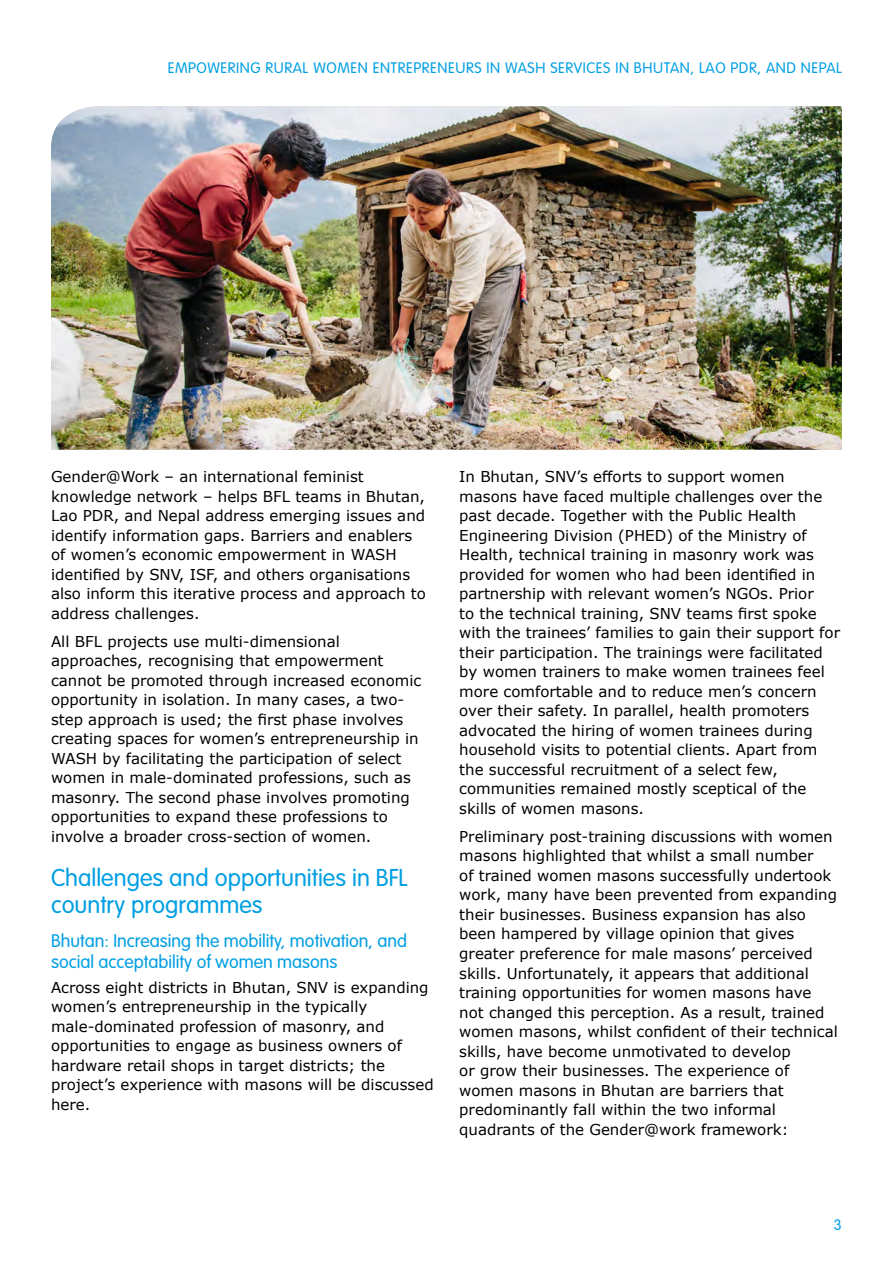
<style>
.page{position:relative;width:893px;height:1263px;background:#fff}
.page>*{position:absolute;margin:0;border:0;box-sizing:border-box;transform-origin:0 0}
.t1{font:300 24px/27px "VAG Rounded Std";color:#009fe3}
.t2{font:300 18px/21px "VAG Rounded Std";color:#009fe3}
.t3{font:15px/19.5px "Verdana";color:#000}
.t4{font:300 15px "VAG Rounded Std";letter-spacing:.04em;color:#009fe3}
</style>
<div class="page">
<img style="left:51px;top:106px;width:791px;height:344px">
<p class="t4" style="left:168px;top:59px;width:676px">EMPOWERING RURAL WOMEN ENTREPRENEURS IN WASH SERVICES IN BHUTAN, LAO PDR, AND NEPAL</p>
<p class="t3" style="left:51px;top:467px;width:376px">Gender@Work – an international feminist knowledge network – helps BFL teams in Bhutan, Lao PDR, and Nepal address emerging issues and identify information gaps. Barriers and enablers of women’s economic empowerment in WASH identified by SNV, ISF, and others organisations also inform this iterative process and approach to address challenges.</p>
<p class="t3" style="left:51px;top:632px;width:372px">All BFL projects use multi-dimensional approaches, recognising that empowerment cannot be promoted through increased economic opportunity in isolation. In many cases, a two&shy;step approach is used; the first phase involves creating spaces for women’s entrepreneurship in WASH by facilitating the participation of select women in male-dominated professions, such as masonry. The second phase involves promoting opportunities to expand these professions to involve a broader cross-section of women.</p>
<h1 class="t1" style="left:51px;top:865px;width:358px">Challenges and opportunities in BFL country programmes</h1>
<p class="t2" style="left:51px;top:930px;width:358px">Bhutan: Increasing the mobility, motivation, and social acceptability of women masons</p>
<p class="t3" style="left:51px;top:977px;width:384px">Across eight districts in Bhutan, SNV is expanding women’s entrepreneurship in the typically male-dominated profession of masonry, and opportunities to engage as business owners of hardware retail shops in target districts; the project’s experience with masons will be discussed here.</p>
<p class="t3" style="left:459px;top:467px;width:382px">In Bhutan, SNV’s efforts to support women masons have faced multiple challenges over the past decade. Together with the Public Health Engineering Division (PHED) of the Ministry of Health, technical training in masonry work was provided for women who had been identified in partnership with relevant women’s NGOs. Prior<br>to the technical training, SNV teams first spoke with the trainees’ families to gain their support for their participation. The trainings were facilitated by women trainers to make women trainees feel more comfortable and to reduce men’s concern over their safety. In parallel, health promoters advocated the hiring of women trainees during household visits to potential clients. Apart from the successful recruitment of a select few, communities remained mostly sceptical of the skills of women masons.</p>
<p class="t3" style="left:459px;top:827px;width:380px">Preliminary post-training discussions with women masons highlighted that whilst a small number<br>of trained women masons successfully undertook work, many have been prevented from expanding their businesses. Business expansion has also been hampered by village opinion that gives greater preference for male masons’ perceived skills. Unfortunately, it appears that additional training opportunities for women masons have not changed this perception. As a result, trained women masons, whilst confident of their technical skills, have become unmotivated to develop<br>or grow their businesses. The experience of women masons in Bhutan are barriers that predominantly fall within the two informal quadrants of the Gender@work framework:</p>
<p class="t4" style="left:834px;top:1216px;width:10px">3</p>
</div>
